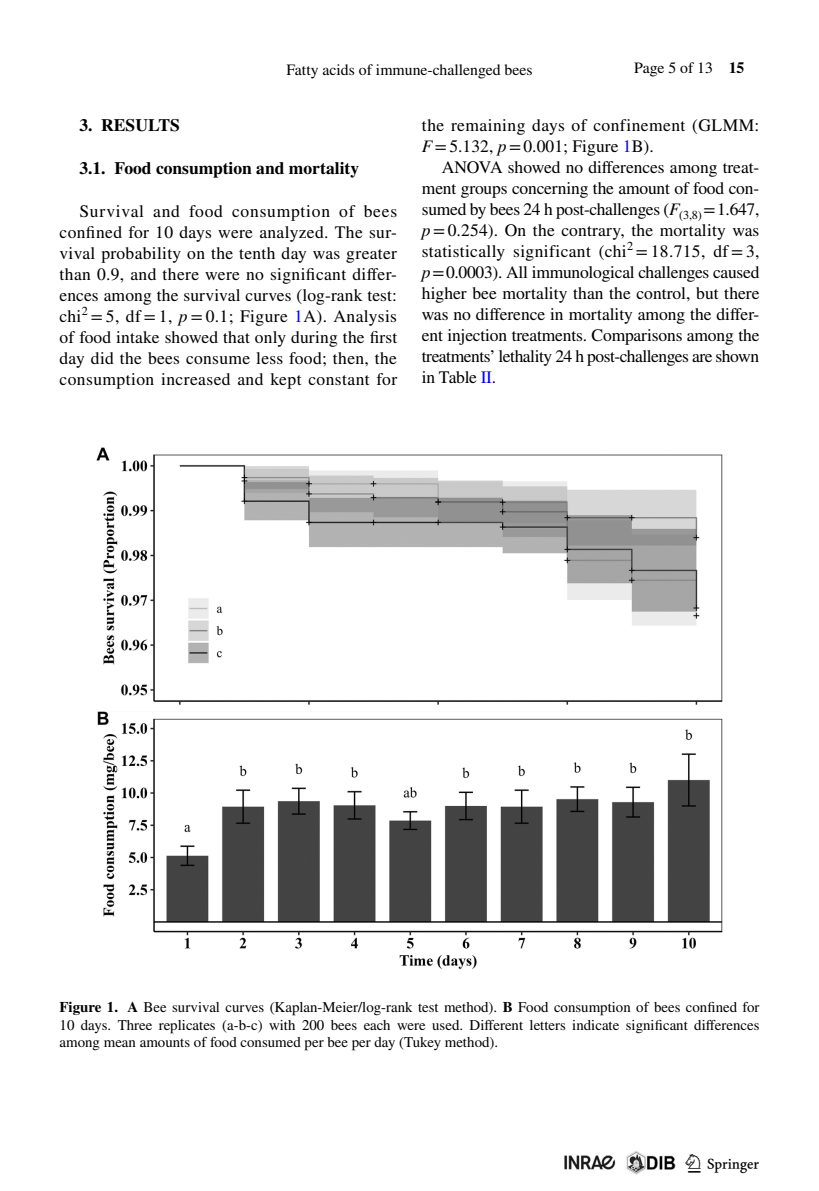
<style>
.page{position:relative;width:819px;height:1191px;background:#fff}
.page>*{position:absolute;margin:0;border:0;box-sizing:border-box;transform-origin:0 0}
.t1{font:26.25px "Springnew Regular 5";color:#000}
.t2{font:17.5px/21px "STIX";letter-spacing:.02em;color:#000;text-align:justify}
.t3{font:700 17.5px "STIX";color:#000}
.t4{font:15.75px "STIX Regular 4";color:#000}
.t5{font:15.75px "STIX";color:#000}
.t6{font:14.88px/17.5px "STIX";color:#000;text-align:justify}
.s1{font-weight:700}
.s2{font-style:italic}
.s3{color:#00f}
</style>
<div class="page">
<img style="left:564px;top:1151px;width:111px;height:23px">
<img style="left:96px;top:447px;width:627px;height:522px">
<p class="t4" style="left:286px;top:58px;width:248px">Fatty acids of immune-challenged bees</p>
<p class="t5" style="left:634px;top:57px;width:112px">Page 5 of 13 <span class="s1">15</span></p>
<p class="t3" style="left:79px;top:115px;width:102px">3. RESULTS</p>
<p class="t3" style="left:79px;top:157px;width:281px">3.1. Food consumption and mortality</p>
<p class="t2" style="left:60px;top:201px;width:339px;text-indent:20px">Survival and food consumption of bees confined for 10 days were analyzed. The sur&shy;vival probability on the tenth day was greater than 0.9, and there were no significant differ&shy;ences among the survival curves (log-rank test: chi<sup>2</sup> =5, df=1, <span class="s2">p</span>=0.1; Figure <span class="s3">1</span>A). Analysis of food intake showed that only during the first day did the bees consume less food; then, the consumption increased and kept constant for</p>
<p class="t2" style="left:422px;top:115px;width:339px">the remaining days of confinement (GLMM:<br><span class="s2">F</span>=5.132, <span class="s2">p</span>=0.001; Figure <span class="s3">1</span>B).</p>
<p class="t2" style="left:422px;top:157px;width:339px;text-indent:20px">ANOVA showed no differences among treat&shy;ment groups concerning the amount of food con&shy;sumed by bees 24 h post-challenges (<span class="s2">F</span><sub>(3,8)</sub>=1.647, <span class="s2">p</span>=0.254). On the contrary, the mortality was statistically significant (chi<sup>2</sup> =18.715, df=3, <span class="s2">p</span>=0.0003). All immunological challenges caused higher bee mortality than the control, but there was no difference in mortality among the differ&shy;ent injection treatments. Comparisons among the treatments’ lethality 24 h post-challenges are shown in Table <span class="s3">II</span>.</p>
<p class="t6" style="left:60px;top:999px;width:701px"><span class="s1">Figure 1. A</span> Bee survival curves (Kaplan-Meier/log-rank test method). <span class="s1">B</span> Food consumption of bees confined for 10 days. Three replicates (a-b-c) with 200 bees each were used. Different letters indicate significant differences among mean amounts of food consumed per bee per day (Tukey method).</p>
<h1 class="t1" style="left:688px;top:1153px;width:73px">1 3</h1>
</div>
